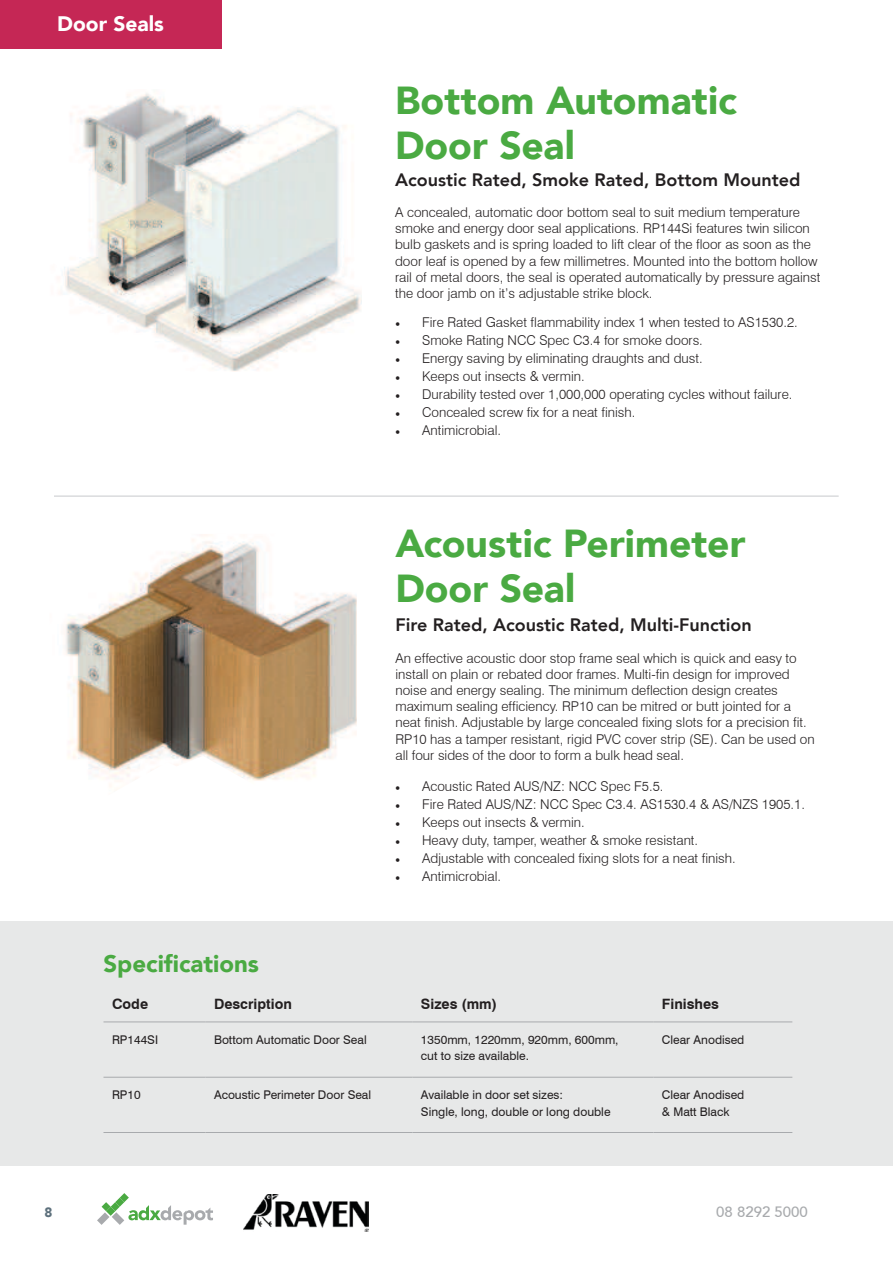
<style>
.page{position:relative;width:893px;height:1263px;background:#fff}
.page>*{position:absolute;margin:0;border:0;box-sizing:border-box;transform-origin:0 0}
.t1{font:900 39px/45px "Avenir 95";color:#4aaa42}
.t2{font:900 24px "Avenir 95";color:#4aaa42}
.t3{font:900 21px "Avenir 95";color:#fff}
.t4{font:800 18px "Avenir LT";color:#231f20}
.t5{font:500 15px "Avenir 65";color:#a8aaad}
.t6{font:700 14.25px "Swiss 721 BT";color:#231f20}
.t7{font:300 13.5px/16.2px "Swiss 721 BT";color:#231f20}
.t8{font:900 13.5px "Avenir 95";color:#5d707c}
.t9{font:12px/16.5px "Swiss 721 BT";color:#231f20}
.s1{font-family:"Minion Pro";font-weight:400}
</style>
<div class="page">
<svg style="left:97px;top:1193px;width:116px;height:32px"></svg>
<div style="left:0;top:0;width:221px;height:49px;background:#c52755"></div>
<img style="left:64px;top:534px;width:293px;height:253px">
<div style="left:0;top:921px;width:893px;height:245px;background:#e7e8e8"></div>
<hr style="left:103px;top:1021px;width:103px;height:1px;background:#a8aaad">
<hr style="left:206px;top:1021px;width:206px;height:1px;background:#a8aaad">
<hr style="left:412px;top:1021px;width:241px;height:1px;background:#a8aaad">
<hr style="left:653px;top:1021px;width:139px;height:1px;background:#a8aaad">
<hr style="left:103px;top:1077px;width:103px;height:1px;background:#a8aaad">
<hr style="left:206px;top:1077px;width:206px;height:1px;background:#a8aaad">
<hr style="left:412px;top:1077px;width:241px;height:1px;background:#a8aaad">
<hr style="left:653px;top:1077px;width:139px;height:1px;background:#a8aaad">
<hr style="left:103px;top:1132px;width:103px;height:1px;background:#a8aaad">
<hr style="left:206px;top:1132px;width:206px;height:1px;background:#a8aaad">
<hr style="left:412px;top:1132px;width:241px;height:1px;background:#a8aaad">
<hr style="left:653px;top:1132px;width:139px;height:1px;background:#a8aaad">
<img style="left:64px;top:93px;width:297px;height:279px">
<hr style="left:54px;top:495px;width:785px;height:2px;background:#dadbdd">
<img style="left:243px;top:1194px;width:125px;height:38px">
<h3 class="t3" style="left:57px;top:15px;width:108px">Door Seals</h3>
<h2 class="t2" style="left:103px;top:954px;width:157px">Specifications</h2>
<h1 class="t1" style="left:395px;top:81px;width:343px">Bottom Automatic<br>Door Seal</h1>
<h3 class="t4" style="left:395px;top:172px;width:407px">Acoustic Rated, Smoke Rated, Bottom Mounted</h3>
<p class="t7" style="left:395px;top:205px;width:427px">A concealed, automatic door bottom seal to suit medium temperature smoke and energy door seal applications. RP144Si features twin silicon bulb gaskets and is spring loaded to lift clear of the floor as soon as the door leaf is opened by a few millimetres. Mounted into the bottom hollow rail of metal doors, the seal is operated automatically by pressure against the door jamb on it’s adjustable strike block.</p>
<p class="t7" style="left:395px;top:316px;width:404px"><span class="s1">•</span> Fire Rated Gasket flammability index 1 when tested to AS1530.2.</p>
<p class="t7" style="left:395px;top:334px;width:309px"><span class="s1">•</span> Smoke Rating NCC Spec C3.4 for smoke doors.</p>
<p class="t7" style="left:395px;top:352px;width:309px"><span class="s1">•</span> Energy saving by eliminating draughts and dust.</p>
<p class="t7" style="left:395px;top:370px;width:191px"><span class="s1">•</span> Keeps out insects &amp; vermin.</p>
<p class="t7" style="left:395px;top:388px;width:399px"><span class="s1">•</span> Durability tested over 1,000,000 operating cycles without failure.</p>
<p class="t7" style="left:395px;top:406px;width:242px"><span class="s1">•</span> Concealed screw fix for a neat finish.</p>
<p class="t7" style="left:395px;top:424px;width:107px"><span class="s1">•</span> Antimicrobial.</p>
<h1 class="t1" style="left:395px;top:524px;width:352px">Acoustic Perimeter<br>Door Seal</h1>
<h3 class="t4" style="left:395px;top:617px;width:358px">Fire Rated, Acoustic Rated, Multi-Function</h3>
<p class="t7" style="left:395px;top:651px;width:421px">An effective acoustic door stop frame seal which is quick and easy to install on plain or rebated door frames. Multi-fin design for improved noise and energy sealing. The minimum deflection design creates maximum sealing efficiency. RP10 can be mitred or butt jointed for a neat finish. Adjustable by large concealed fixing slots for a precision fit.<br>RP10 has a tamper resistant, rigid PVC cover strip (SE). Can be used on all four sides of the door to form a bulk head seal.</p>
<p class="t7" style="left:395px;top:779px;width:270px"><span class="s1">•</span> Acoustic Rated AUS/NZ: NCC Spec F5.5.</p>
<p class="t7" style="left:395px;top:797px;width:411px"><span class="s1">•</span> Fire Rated AUS/NZ: NCC Spec C3.4. AS1530.4 &amp; AS/NZS 1905.1.</p>
<p class="t7" style="left:395px;top:815px;width:191px"><span class="s1">•</span> Keeps out insects &amp; vermin.</p>
<p class="t7" style="left:395px;top:833px;width:305px"><span class="s1">•</span> Heavy duty, tamper, weather &amp; smoke resistant.</p>
<p class="t7" style="left:395px;top:851px;width:342px"><span class="s1">•</span> Adjustable with concealed fixing slots for a neat finish.</p>
<p class="t7" style="left:395px;top:869px;width:107px"><span class="s1">•</span> Antimicrobial.</p>
<p class="t6" style="left:112px;top:998px;width:38px">Code</p>
<p class="t6" style="left:214px;top:998px;width:79px">Description</p>
<p class="t6" style="left:421px;top:998px;width:78px">Sizes (mm)</p>
<p class="t6" style="left:662px;top:998px;width:59px">Finishes</p>
<p class="t9" style="left:112px;top:1032px;width:48px">RP144SI</p>
<p class="t9" style="left:214px;top:1032px;width:154px">Bottom Automatic Door Seal</p>
<p class="t9" style="left:421px;top:1032px;width:199px">1350mm, 1220mm, 920mm, 600mm, cut to size available.</p>
<p class="t9" style="left:662px;top:1032px;width:84px">Clear Anodised</p>
<p class="t9" style="left:112px;top:1088px;width:30px">RP10</p>
<p class="t9" style="left:214px;top:1088px;width:159px">Acoustic Perimeter Door Seal</p>
<p class="t9" style="left:421px;top:1088px;width:191px">Available in door set sizes:<br>Single, long, double or long double</p>
<p class="t9" style="left:662px;top:1088px;width:84px">Clear Anodised &amp; Matt Black</p>
<p class="t8" style="left:45px;top:1207px;width:9px">8</p>
<p class="t5" style="left:716px;top:1205px;width:93px">08 8292 5000</p>
</div>
